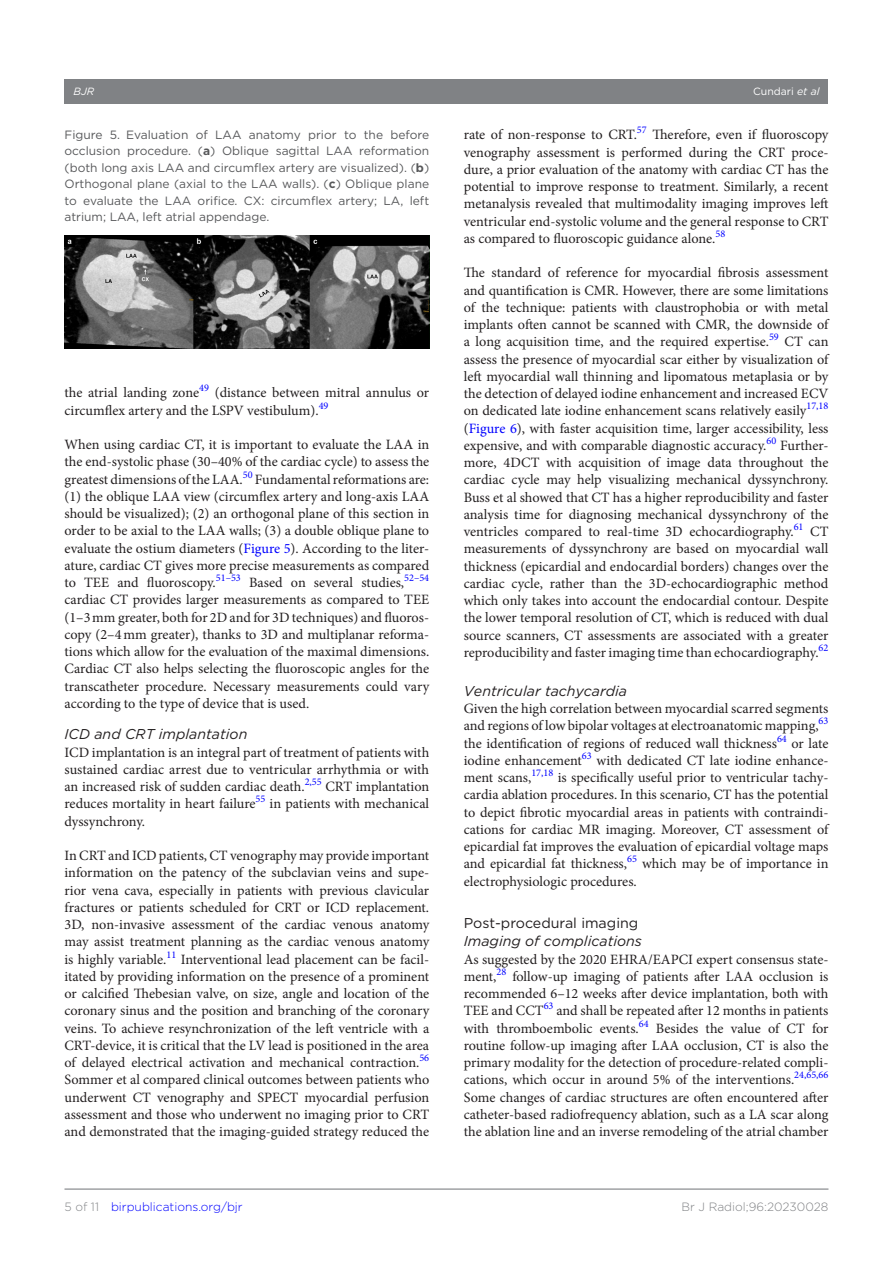
<style>
.page{position:relative;width:893px;height:1263px;background:#fff}
.page>*{position:absolute;margin:0;border:0;box-sizing:border-box;transform-origin:0 0}
.t1{font:14.25px/17.2px "Minion Pro";color:#231f20;text-align:justify}
.t2{font:italic 14.25px "Gotham";color:#231f20}
.t3{font:14.25px "Gotham";color:#231f20}
.t4{font:12px/16.5px "Gotham";color:#57585a;text-align:justify}
.t5{font:300 12px "Gotham";color:#00f}
.t6{font:300 12px "Gotham";color:#808285}
.t7{font:10.5px "Gotham";color:#fff}
.t8{font:italic 10.5px "Gotham";color:#fff}
.s1{font-style:italic}
.s2{font-weight:700}
.s3{color:#00f}
.s4{color:#808285}
</style>
<div class="page">
<div style="left:64px;top:79px;width:764px;height:24px;background:#808285"></div>
<hr style="left:64px;top:1188px;width:764px;height:2px;background:#808285">
<img style="left:64px;top:235px;width:365px;height:114px">
<p class="t8" style="left:74px;top:85px;width:22px">BJR</p>
<p class="t7" style="left:753px;top:85px;width:68px">Cundari <span class="s1">et al</span></p>
<p class="t4" style="left:64px;top:126px;width:366px">Figure 5. Evaluation of LAA anatomy prior to the before occlusion procedure. (<span class="s2">a</span>) Oblique sagittal LAA reformation (both long axis LAA and circumflex artery are visualized). (<span class="s2">b</span>)<br>Orthogonal plane (axial to the LAA walls). (<span class="s2">c</span>) Oblique plane to evaluate the LAA orifice. CX: circumflex artery; LA, left atrium; LAA, left atrial appendage.</p>
<p class="t1" style="left:64px;top:384px;width:366px">the atrial landing zone<sup>49</sup> (distance between mitral annulus or circumflex artery and the LSPV vestibulum).<sup>49</sup></p>
<p class="t1" style="left:64px;top:436px;width:366px">When using cardiac CT, it is important to evaluate the LAA in the end-systolic phase (30–40% of the cardiac cycle) to assess the greatest dimensions of the LAA.<sup>50</sup> Fundamental reformations are: (1) the oblique LAA view (circumflex artery and long-axis LAA should be visualized); (2) an orthogonal plane of this section in order to be axial to the LAA walls; (3) a double oblique plane to evaluate the ostium diameters (<span class="s3">Figure 5</span>). According to the liter&shy;ature, cardiac CT gives more precise measurements as compared to TEE and fluoroscopy.<sup>51–53</sup> Based on several studies,<sup>52–54 </sup>cardiac CT provides larger measurements as compared to TEE (1–3mm greater, both for 2D and for 3D techniques) and fluoros&shy;copy (2–4mm greater), thanks to 3D and multiplanar reforma&shy;tions which allow for the evaluation of the maximal dimensions.<br>Cardiac CT also helps selecting the fluoroscopic angles for the transcatheter procedure. Necessary measurements could vary according to the type of device that is used.</p>
<p class="t2" style="left:65px;top:726px;width:184px">ICD and CRT implantation</p>
<p class="t1" style="left:65px;top:743px;width:366px">ICD implantation is an integral part of treatment of patients with sustained cardiac arrest due to ventricular arrhythmia or with an increased risk of sudden cardiac death.<sup>2,55</sup> CRT implantation reduces mortality in heart failure<sup>55</sup> in patients with mechanical dyssynchrony.</p>
<p class="t1" style="left:64px;top:847px;width:366px">In CRT and ICD patients, CT venography may provide important information on the patency of the subclavian veins and supe&shy;rior vena cava, especially in patients with previous clavicular fractures or patients scheduled for CRT or ICD replacement.<br>3D, non-invasive assessment of the cardiac venous anatomy may assist treatment planning as the cardiac venous anatomy is highly variable.<sup>11</sup> Interventional lead placement can be facil&shy;itated by providing information on the presence of a prominent or calcified Thebesian valve, on size, angle and location of the coronary sinus and the position and branching of the coronary veins. To achieve resynchronization of the left ventricle with a CRT-device, it is critical that the LV lead is positioned in the area of delayed electrical activation and mechanical contraction.<sup>56<br></sup>Sommer et al compared clinical outcomes between patients who underwent CT venography and SPECT myocardial perfusion assessment and those who underwent no imaging prior to CRT and demonstrated that the imaging-guided strategy reduced the</p>
<p class="t5" style="left:64px;top:1199px;width:180px"><span class="s4">5 of 11</span> birpublications.org/bjr</p>
<p class="t1" style="left:464px;top:126px;width:366px">rate of non-response to CRT.<sup>57</sup> Therefore, even if fluoroscopy venography assessment is performed during the CRT proce&shy;dure, a prior evaluation of the anatomy with cardiac CT has the potential to improve response to treatment. Similarly, a recent metanalysis revealed that multimodality imaging improves left ventricular end-systolic volume and the general response to CRT as compared to fluoroscopic guidance alone.<sup>58</sup></p>
<p class="t1" style="left:464px;top:264px;width:366px">The standard of reference for myocardial fibrosis assessment and quantification is CMR. However, there are some limitations of the technique: patients with claustrophobia or with metal implants often cannot be scanned with CMR, the downside of a long acquisition time, and the required expertise.<sup>59</sup> CT can assess the presence of myocardial scar either by visualization of left myocardial wall thinning and lipomatous metaplasia or by the detection of delayed iodine enhancement and increased ECV on dedicated late iodine enhancement scans relatively easily<sup>17,18 </sup>(<span class="s3">Figure 6</span>), with faster acquisition time, larger accessibility, less expensive, and with comparable diagnostic accuracy.<sup>60</sup> Further&shy;more, 4DCT with acquisition of image data throughout the cardiac cycle may help visualizing mechanical dyssynchrony.<br>Buss et al showed that CT has a higher reproducibility and faster analysis time for diagnosing mechanical dyssynchrony of the ventricles compared to real-time 3D echocardiography.<sup>61</sup> CT measurements of dyssynchrony are based on myocardial wall thickness (epicardial and endocardial borders) changes over the cardiac cycle, rather than the 3D-echocardiographic method which only takes into account the endocardial contour. Despite the lower temporal resolution of CT, which is reduced with dual source scanners, CT assessments are associated with a greater reproducibility and faster imaging time than echocardiography.<sup>62</sup></p>
<p class="t2" style="left:464px;top:683px;width:165px">Ventricular tachycardia</p>
<p class="t1" style="left:464px;top:700px;width:366px">Given the high correlation between myocardial scarred segments and regions of low bipolar voltages at electroanatomic mapping,<sup>63 </sup>the identification of regions of reduced wall thickness<sup>64</sup> or late iodine enhancement<sup>63</sup> with dedicated CT late iodine enhance&shy;ment scans,<sup>17,18</sup> is specifically useful prior to ventricular tachy&shy;cardia ablation procedures. In this scenario, CT has the potential to depict fibrotic myocardial areas in patients with contraindi&shy;cations for cardiac MR imaging. Moreover, CT assessment of epicardial fat improves the evaluation of epicardial voltage maps and epicardial fat thickness,<sup>65</sup> which may be of importance in electrophysiologic procedures.</p>
<p class="t3" style="left:464px;top:914px;width:176px">Post-procedural imaging</p>
<p class="t2" style="left:464px;top:933px;width:180px">Imaging of complications</p>
<p class="t1" style="left:464px;top:950px;width:366px">As suggested by the 2020 EHRA/EAPCI expert consensus state&shy;ment,<sup>28</sup> follow-up imaging of patients after LAA occlusion is recommended 6–12 weeks after device implantation, both with TEE and CCT<sup>63</sup> and shall be repeated after 12 months in patients with thromboembolic events.<sup>64</sup> Besides the value of CT for routine follow-up imaging after LAA occlusion, CT is also the primary modality for the detection of procedure-related compli&shy;cations, which occur in around 5% of the interventions.<sup>24,65,66<br></sup>Some changes of cardiac structures are often encountered after catheter-based radiofrequency ablation, such as a LA scar along the ablation line and an inverse remodeling of the atrial chamber</p>
<p class="t6" style="left:681px;top:1199px;width:148px">Br J Radiol;96:20230028</p>
</div>
